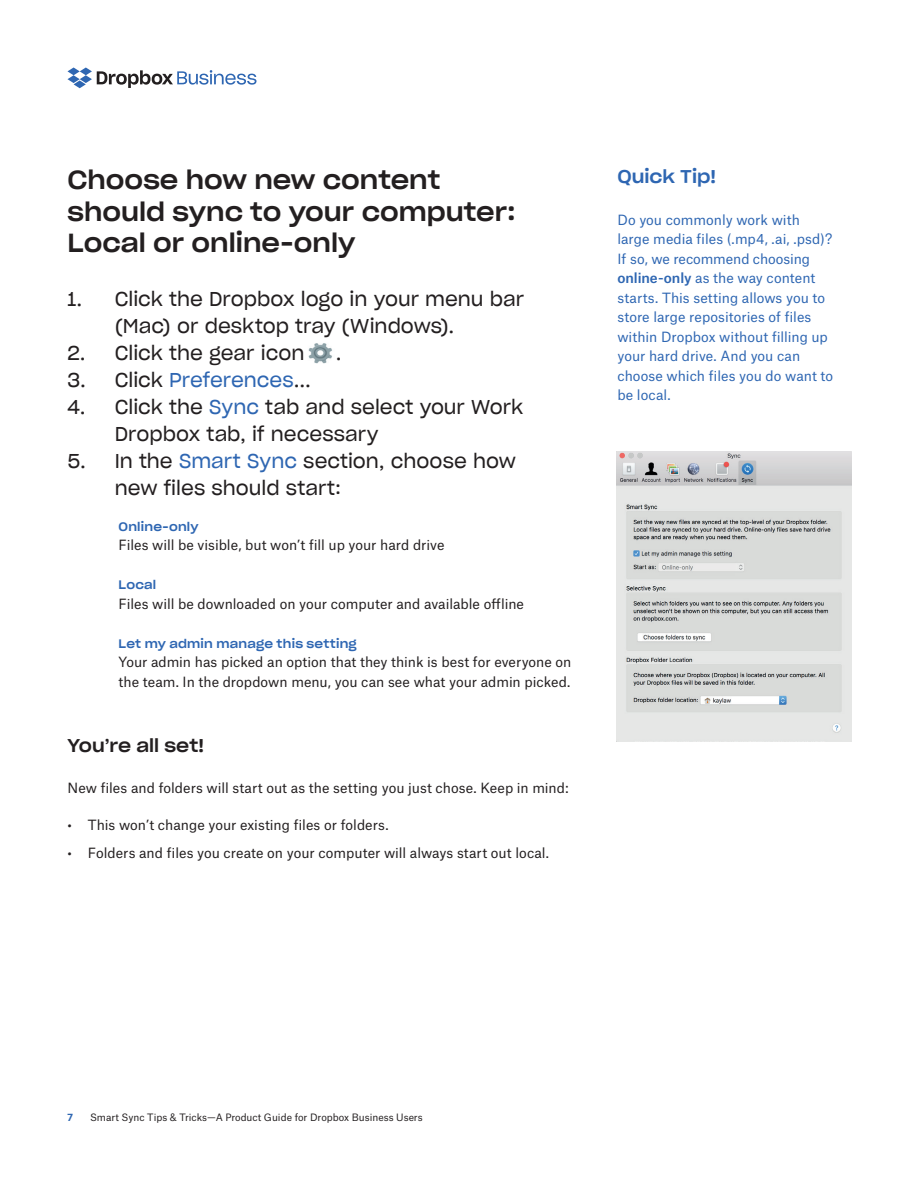
<style>
.page{position:relative;width:918px;height:1188px;background:#fff}
.page>*{position:absolute;margin:0;border:0;box-sizing:border-box;transform-origin:0 0}
.t1{font:25.5px/31.5px "Sharp Grotesk Medium 22";color:#231f20}
.t2{font:19.5px/27px "Sharp Grotesk Book 20";color:#231f20}
.t3{font:19.5px "Sharp Grotesk Book 20";color:#2e66b2}
.t4{font:18px "Sharp Grotesk Medium 22";color:#231f20}
.t5{font:18px "Sharp Grotesk Medium 22";letter-spacing:.005em;color:#2e66b2}
.t6{font:13.5px/19.5px "Atlas Grotesk";color:#231f20}
.t7{font:13.5px/19.5px "Atlas Grotesk";color:#2e66b2}
.t8{font:12px "Sharp Grotesk Medium 22";letter-spacing:.02em;color:#2e66b2}
.t9{font:9.75px "Atlas Grotesk";color:#231f20}
.t10{font:700 9.75px "Atlas Grotesk";color:#2e66b2}
.s1{color:#231f20}
.s2{color:#2e66b2}
.s3{font-weight:500}
</style>
<div class="page">
<svg style="left:67px;top:68px;width:189px;height:20px"></svg>
<img style="left:616px;top:452px;width:235px;height:290px">
<img style="left:308px;top:343px;width:24px;height:21px">
<h1 class="t1" style="left:68px;top:162px;width:450px">Choose how new content should sync to your computer:<br>Local or online-only</h1>
<h2 class="t2" style="left:115px;top:285px;width:411px;text-indent:-47px">1. Click the Dropbox logo in your menu bar (Mac) or desktop tray (Windows).</h2>
<h2 class="t2" style="left:68px;top:339px;width:238px">2. Click the gear icon</h2>
<h2 class="t3" style="left:68px;top:365px;width:245px"><span class="s1">3. Click</span> Preferences<span class="s1">...</span></h2>
<h2 class="t2" style="left:115px;top:393px;width:410px;text-indent:-47px">4. Click the <span class="s2">Sync</span> tab and select your Work<br>Dropbox tab, if necessary</h2>
<h2 class="t2" style="left:115px;top:447px;width:403px;text-indent:-47px">5. In the <span class="s2">Smart Sync</span> section, choose how new files should start:</h2>
<p class="t8" style="left:118px;top:516px;width:82px">Online-only</p>
<p class="t6" style="left:118px;top:534px;width:328px">Files will be visible, but won’t fill up your hard drive</p>
<p class="t8" style="left:118px;top:574px;width:39px">Local</p>
<p class="t6" style="left:118px;top:592px;width:407px">Files will be downloaded on your computer and available offline</p>
<p class="t8" style="left:118px;top:633px;width:240px">Let my admin manage this setting</p>
<p class="t6" style="left:118px;top:651px;width:455px">Your admin has picked an option that they think is best for everyone on the team. In the dropdown menu, you can see what your admin picked.</p>
<h3 class="t4" style="left:68px;top:730px;width:138px">You’re all set!</h3>
<p class="t6" style="left:67px;top:777px;width:503px">New files and folders will start out as the setting you just chose. Keep in mind:</p>
<p class="t6" style="left:67px;top:814px;width:323px">• This won’t change your existing files or folders.</p>
<p class="t6" style="left:67px;top:842px;width:483px">• Folders and files you create on your computer will always start out local.</p>
<h3 class="t5" style="left:617px;top:161px;width:101px">Quick Tip!</h3>
<p class="t7" style="left:617px;top:208px;width:217px">Do you commonly work with large media files (.mp4, .ai, .psd)?<br>If so, we recommend choosing <span class="s3">online-only</span> as the way content starts. This setting allows you to store large repositories of files within Dropbox without filling up your hard drive. And you can choose which files you do want to be local.</p>
<p class="t10" style="left:68px;top:1109px;width:7px">7</p>
<p class="t9" style="left:90px;top:1109px;width:334px">Smart Sync Tips &amp; Tricks—A Product Guide for Dropbox Business Users</p>
</div>
